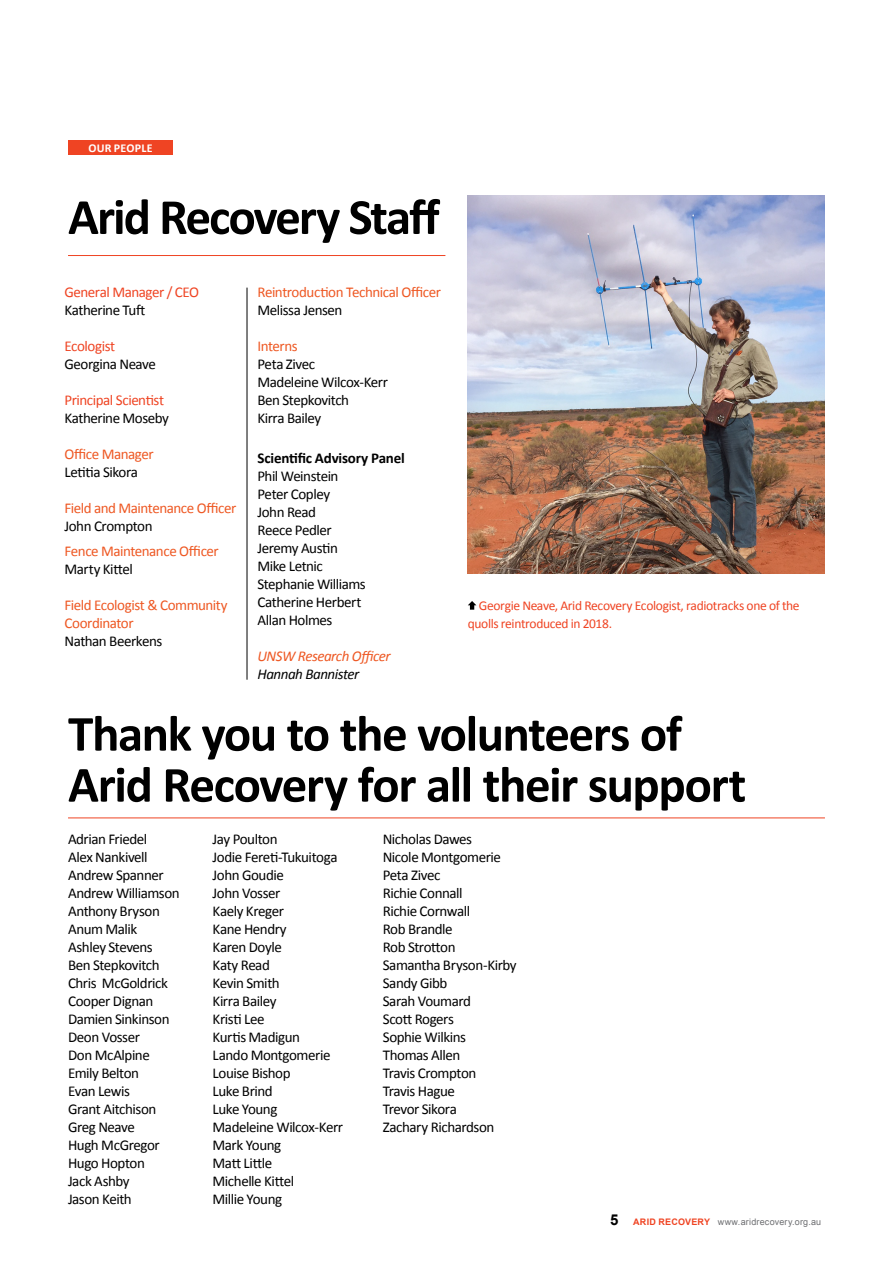
<style>
.page{position:relative;width:893px;height:1263px;background:#fff}
.page>*{position:absolute;margin:0;border:0;box-sizing:border-box;transform-origin:0 0}
.t1{font:700 51px/51px "Calibri";letter-spacing:-.03em;color:#000}
.t2{font:15px/18px "Calibri";letter-spacing:-.03em;color:#000}
.t3{font:15px/18px "Calibri";letter-spacing:-.03em;color:#ee5823}
.t4{font:15px "Calibri";letter-spacing:-.03em;color:#ef4423}
.t5{font:700 15px "Calibri";letter-spacing:-.015em;color:#000}
.t6{font:italic 15px "Calibri";letter-spacing:-.03em;color:#ee5823}
.t7{font:italic 15px "Calibri";letter-spacing:-.03em;color:#000}
.t8{font:700 15px "Arial";color:#000}
.t9{font:13.5px/18px "Calibri";letter-spacing:-.025em;color:#ef4423}
.t10{font:700 12px "Calibri";color:#fff}
.t11{font:9px "Arial";letter-spacing:.02em;color:#6d6e71}
.s1{font-weight:700;color:#ef4423}
</style>
<div class="page">
<div style="left:68px;top:140px;width:105px;height:15px;background:#ef4423"></div>
<svg style="left:468px;top:601px;width:8px;height:9px"></svg>
<hr style="left:247px;top:288px;width:1px;height:392px;background:#000">
<img style="left:468px;top:196px;width:357px;height:378px">
<hr style="left:68px;top:255px;width:377px;height:1px;background:#ef4423">
<hr style="left:68px;top:817px;width:757px;height:1px;background:#ef4423">
<p class="t10" style="left:88px;top:141px;width:33px">OU R PEOPLE</p>
<h1 class="t1" style="left:68px;top:191px;width:374px">Arid Recovery Staff</h1>
<p class="t4" style="left:64px;top:282px;width:136px">General Manager / CEO</p>
<p class="t2" style="left:64px;top:301px;width:82px">Katherine Tuft</p>
<p class="t4" style="left:64px;top:336px;width:52px">Ecologist</p>
<p class="t2" style="left:64px;top:355px;width:93px">Georgina Neave</p>
<p class="t4" style="left:64px;top:390px;width:101px">Principal Scientist</p>
<p class="t2" style="left:64px;top:409px;width:106px">Katherine Moseby</p>
<p class="t3" style="left:64px;top:445px;width:91px">Office Manager</p>
<p class="t2" style="left:64px;top:463px;width:75px">Letitia Sikora</p>
<p class="t3" style="left:64px;top:499px;width:173px">Field and Maintenance Officer</p>
<p class="t2" style="left:64px;top:517px;width:90px">John Crompton</p>
<p class="t3" style="left:64px;top:542px;width:156px">Fence Maintenance Officer</p>
<p class="t2" style="left:64px;top:560px;width:70px">Marty Kittel</p>
<p class="t3" style="left:64px;top:596px;width:165px">Field Ecologist &amp; Community<br>Coordinator</p>
<p class="t2" style="left:64px;top:632px;width:99px">Nathan Beerkens</p>
<p class="t3" style="left:257px;top:283px;width:185px">Reintroduction Technical Officer</p>
<p class="t2" style="left:257px;top:301px;width:87px">Melissa Jensen</p>
<p class="t3" style="left:257px;top:337px;width:42px">Interns</p>
<p class="t2" style="left:257px;top:355px;width:132px">Peta Zivec<br>Madeleine Wilcox-Kerr<br>Ben Stepkovitch<br>Kirra Bailey</p>
<p class="t5" style="left:257px;top:449px;width:149px">Scientific Advisory Panel</p>
<p class="t2" style="left:257px;top:467px;width:110px">Phil Weinstein<br>Peter Copley<br>John Read<br>Reece Pedler<br>Jeremy Austin<br>Mike Letnic<br>Stephanie Williams<br>Catherine Herbert<br>Allan Holmes</p>
<p class="t6" style="left:257px;top:646px;width:135px">UNSW Research Officer</p>
<p class="t7" style="left:257px;top:664px;width:103px">Hannah Bannister</p>
<p class="t9" style="left:468px;top:596px;width:333px;text-indent:11px">Georgie Neave, Arid Recovery Ecologist, radiotracks one of the quolls reintroduced in 2018.</p>
<h1 class="t1" style="left:68px;top:708px;width:680px">Thank you to the volunteers of<br>Arid Recovery for all their support</h1>
<p class="t2" style="left:68px;top:830px;width:113px">Adrian Friedel<br>Alex Nankivell<br>Andrew Spanner<br>Andrew Williamson<br>Anthony Bryson<br>Anum Malik<br>Ashley Stevens<br>Ben Stepkovitch<br>Chris McGoldrick<br>Cooper Dignan<br>Damien Sinkinson<br>Deon Vosser<br>Don McAlpine<br>Emily Belton<br>Evan Lewis<br>Grant Aitchison<br>Greg Neave<br>Hugh McGregor<br>Hugo Hopton<br>Jack Ashby<br>Jason Keith</p>
<p class="t2" style="left:213px;top:830px;width:132px">Jay Poulton<br>Jodie Fereti-Tukuitoga<br>John Goudie<br>John Vosser<br>Kaely Kreger<br>Kane Hendry<br>Karen Doyle<br>Katy Read<br>Kevin Smith<br>Kirra Bailey<br>Kristi Lee<br>Kurtis Madigun<br>Lando Montgomerie<br>Louise Bishop<br>Luke Brind<br>Luke Young<br>Madeleine Wilcox-Kerr<br>Mark Young<br>Matt Little<br>Michelle Kittel<br>Millie Young</p>
<p class="t2" style="left:383px;top:830px;width:136px">Nicholas Dawes<br>Nicole Montgomerie<br>Peta Zivec<br>Richie Connall<br>Richie Cornwall<br>Rob Brandle<br>Rob Strotton<br>Samantha Bryson-Kirby<br>Sandy Gibb<br>Sarah Voumard<br>Scott Rogers<br>Sophie Wilkins<br>Thomas Allen<br>Travis Crompton<br>Travis Hague<br>Trevor Sikora<br>Zachary Richardson</p>
<p class="t8" style="left:610px;top:1210px;width:10px">5</p>
<p class="t11" style="left:633px;top:1216px;width:189px"><span class="s1">ARID RECOVERy</span> www.aridrecovery.org.au</p>
</div>
